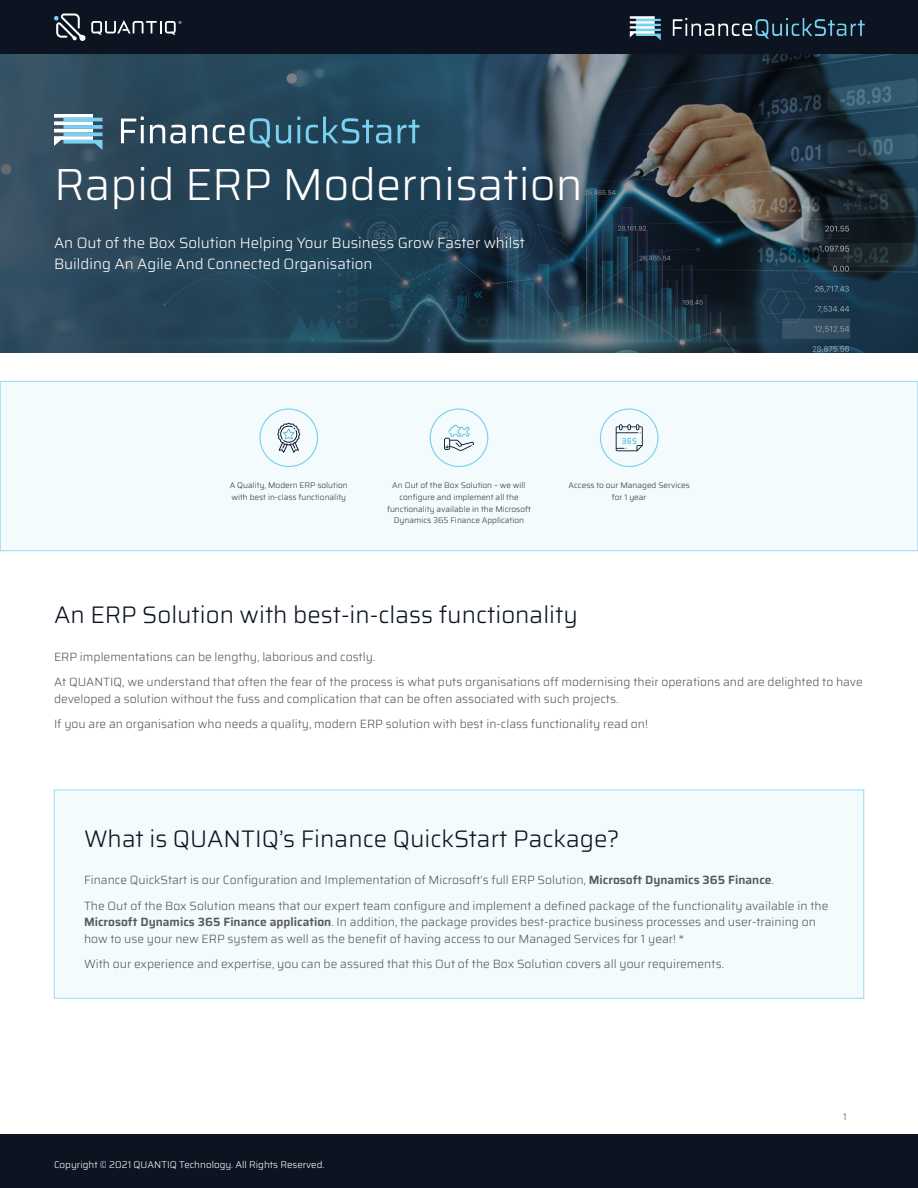
<style>
.page{position:relative;width:918px;height:1188px;background:#fff}
.page>*{position:absolute;margin:0;border:0;box-sizing:border-box;transform-origin:0 0}
.t1{font:300 45px "Saira";color:#fff}
.t2{font:300 24px "Saira";color:#0c1422}
.t3{font:300 15px/21px "Saira";color:#fff}
.t4{font:300 12px/25.5px "Saira";color:#58595b}
.t5{font:300 9.75px "Saira";color:#fff}
.t6{font:300 9.75px "Saira";color:#58595b}
.t7{font:300 8.25px/11.7px "Saira";color:#343433;text-align:center}
.s1{font-weight:600}
</style>
<div class="page">
<div style="left:0;top:0;width:918px;height:54px;background:#0c1422"></div>
<div style="left:0;top:1134px;width:918px;height:54px;background:#0c1422"></div>
<svg style="left:54px;top:14px;width:127px;height:27px"></svg>
<img style="left:629px;top:16px;width:235px;height:24px">
<svg style="left:0;top:54px;width:918px;height:298px;background:#294252"></svg>
<div style="left:54px;top:790px;width:810px;height:208px;background:#f4fbfd"></div>
<div style="left:0;top:381px;width:918px;height:170px;background:#f4fbfd"></div>
<div style="left:0;top:381px;width:918px;height:170px;border:1px solid #7ad1ef"></div>
<div style="left:259px;top:408px;width:59px;height:59px;border:1px solid #7ad1ef;border-radius:50%"></div>
<div style="left:430px;top:408px;width:58px;height:59px;border:1px solid #7ad1ef;border-radius:50%"></div>
<div style="left:600px;top:408px;width:59px;height:59px;border:1px solid #7ad1ef;border-radius:50%"></div>
<svg style="left:444px;top:425px;width:30px;height:26px"></svg>
<svg style="left:277px;top:423px;width:23px;height:30px"></svg>
<svg style="left:616px;top:424px;width:27px;height:27px"></svg>
<svg style="left:54px;top:114px;width:49px;height:36px"></svg>
<svg style="left:121px;top:117px;width:23px;height:26px"></svg>
<hr style="left:141px;top:125px;width:3px;height:18px;background:#fff">
<svg style="left:150px;top:125px;width:36px;height:19px"></svg>
<svg style="left:192px;top:125px;width:15px;height:18px"></svg>
<svg style="left:213px;top:118px;width:78px;height:29px;background:#496f82"></svg>
<hr style="left:297px;top:125px;width:3px;height:18px;background:#78d1f0">
<svg style="left:306px;top:117px;width:85px;height:27px;background:#396a81"></svg>
<svg style="left:398px;top:120px;width:22px;height:23px"></svg>
<h1 class="t1" style="left:54px;top:151px;width:530px">Rapid ERP Modernisation</h1>
<p class="t3" style="left:54px;top:231px;width:472px">An Out of the Box Solution Helping Your Business Grow Faster whilst<br>Building An Agile And Connected Organisation</p>
<p class="t7" style="left:230px;top:479px;width:119px;text-align:left">A Quality, Modern ERP solution with best in-class functionality</p>
<p class="t7" style="left:387px;top:479px;width:145px">An Out of the Box Solution – we will configure and implement all the functionality available in the Microsoft Dynamics 365 Finance Application</p>
<p class="t7" style="left:569px;top:479px;width:123px">Access to our Managed Services for 1 year</p>
<h2 class="t2" style="left:54px;top:597px;width:525px">An ERP Solution with best-in-class functionality</h2>
<p class="t4" style="left:54px;top:644px;width:810px">ERP implementations can be lengthy, laborious and costly.<br>At QUANTIQ, we understand that often the fear of the process is what puts organisations off modernising their operations and are delighted to have</p>
<p class="t4" style="left:54px;top:686px;width:595px">developed a solution without the fuss and complication that can be often associated with such projects.<br>If you are an organisation who needs a quality, modern ERP solution with best in-class functionality read on!</p>
<h2 class="t2" style="left:84px;top:821px;width:537px">What is QUANTIQ’s Finance QuickStart Package?</h2>
<p class="t4" style="left:84px;top:867px;width:746px">Finance QuickStart is our Configuration and Implementation of Microsoft’s full ERP Solution, <span class="s1">Microsoft Dynamics 365 Finance</span>.<br>The Out of the Box Solution means that our expert team configure and implement a defined package of the functionality available in the</p>
<p class="t4" style="left:84px;top:914px;width:733px;line-height:16.5px"><span class="s1">Microsoft Dynamics 365 Finance application</span>. In addition, the package provides best-practice business processes and user-training on how to use your new ERP system as well as the benefit of having access to our Managed Services for 1 year! *</p>
<p class="t4" style="left:84px;top:951px;width:642px">With our experience and expertise, you can be assured that this Out of the Box Solution covers all your requirements.</p>
<p class="t5" style="left:54px;top:1157px;width:272px">Copyright © 2021 QUANTIQ Technology. All Rights Reserved.</p>
<p class="t6" style="left:843px;top:1109px;width:5px">1</p>
</div>
